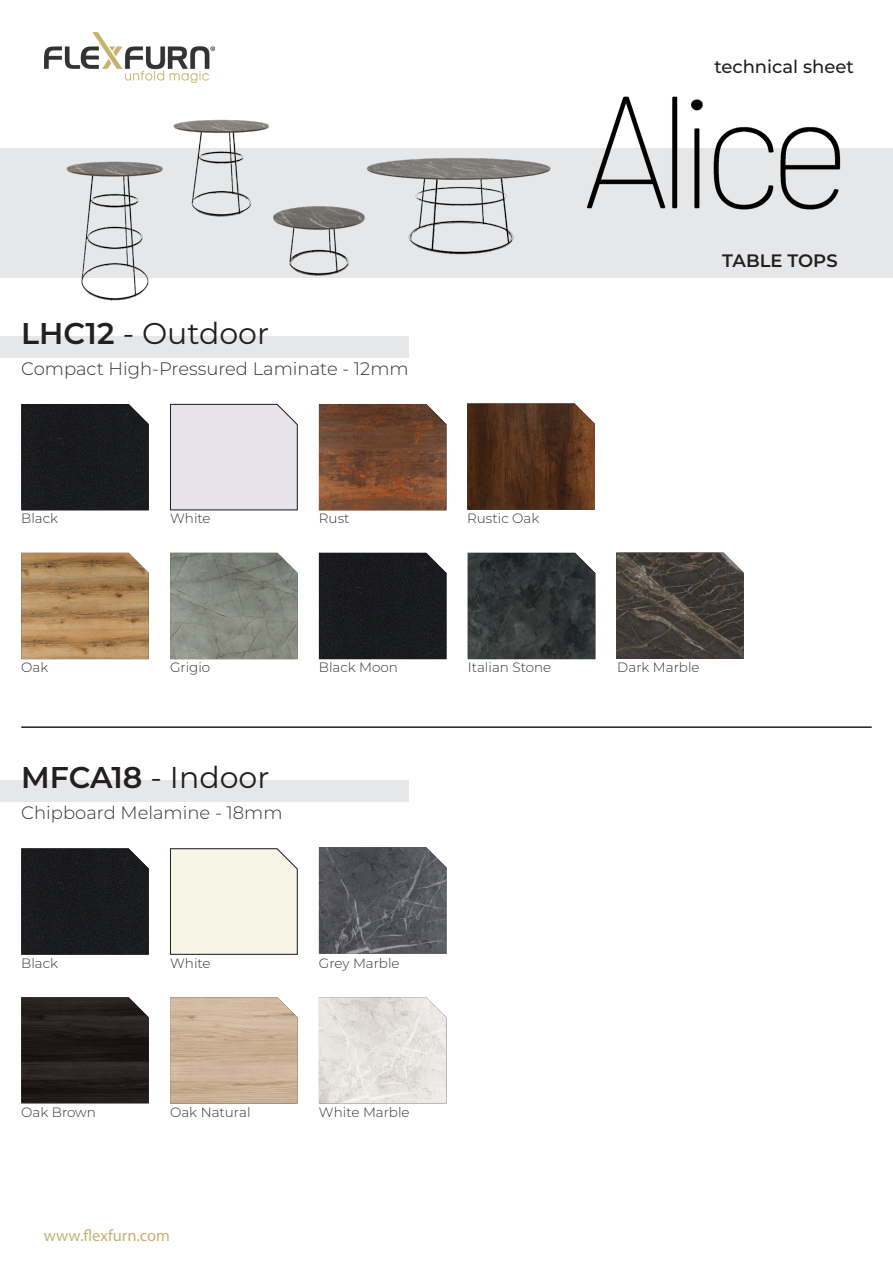
<style>
.page{position:relative;width:893px;height:1263px;background:#fff}
.page>*{position:absolute;margin:0;border:0;box-sizing:border-box;transform-origin:0 0}
.Subtypes{font:30px "Montserrat";color:#231f20}
.t1{font:300 18px "Montserrat";color:#333}
.t2{font:500 18px "Montserrat";color:#231f20}
.t3{font:600 18px "Montserrat";color:#231f20}
.t4{font:16.5px "Myriad Pro";color:#c6b370}
.t5{font:300 13.5px "Montserrat";color:#333}
.s1{font-weight:600}
</style>
<div class="page">
<div style="left:0;top:148px;width:893px;height:130px;background:#e6e7e9"></div>
<div style="left:0;top:336px;width:408px;height:21px;background:#e6e7e9"></div>
<div style="left:170px;top:404px;width:128px;height:107px;background:#e6e3ea"></div>
<img style="left:21px;top:404px;width:128px;height:106px">
<img style="left:468px;top:553px;width:127px;height:106px">
<img style="left:319px;top:404px;width:127px;height:106px">
<img style="left:21px;top:553px;width:128px;height:106px">
<img style="left:170px;top:553px;width:128px;height:106px">
<img style="left:319px;top:553px;width:127px;height:106px">
<hr style="left:21px;top:726px;width:851px;height:2px;background:#231f20">
<div style="left:0;top:780px;width:408px;height:21px;background:#e6e7e9"></div>
<svg style="left:170px;top:848px;width:128px;height:107px"></svg>
<img style="left:21px;top:848px;width:128px;height:107px">
<img style="left:21px;top:997px;width:128px;height:105px">
<img style="left:170px;top:997px;width:128px;height:106px">
<img style="left:319px;top:847px;width:127px;height:107px">
<img style="left:319px;top:997px;width:127px;height:106px">
<img style="left:45px;top:33px;width:170px;height:48px">
<img style="left:467px;top:403px;width:128px;height:107px">
<img style="left:616px;top:553px;width:128px;height:106px">
<img style="left:587px;top:96px;width:254px;height:114px">
<img style="left:289px;top:206px;width:74px;height:70px">
<img style="left:363px;top:157px;width:188px;height:98px">
<img style="left:127px;top:67px;width:167px;height:178px">
<img style="left:66px;top:136px;width:146px;height:165px">
<h2 class="t2" style="left:714px;top:54px;width:141px">technical sheet</h2>
<p class="Subtypes" style="left:21px;top:312px;width:249px"><span class="s1">LHC12</span> - Outdoor</p>
<p class="t1" style="left:21px;top:356px;width:389px">Compact High-Pressured Laminate - 12mm</p>
<p class="t5" style="left:21px;top:509px;width:38px">Black</p>
<p class="t5" style="left:170px;top:509px;width:42px">White</p>
<p class="t5" style="left:319px;top:509px;width:32px">Rust</p>
<p class="t5" style="left:21px;top:658px;width:29px">Oak</p>
<p class="t5" style="left:170px;top:658px;width:42px">Grigio</p>
<p class="t5" style="left:319px;top:658px;width:81px">Black Moon</p>
<p class="Subtypes" style="left:21px;top:757px;width:250px"><span class="s1">MFCA18</span> - Indoor</p>
<p class="t1" style="left:21px;top:800px;width:263px">Chipboard Melamine - 18mm</p>
<p class="t5" style="left:21px;top:954px;width:38px">Black</p>
<p class="t5" style="left:170px;top:954px;width:42px">White</p>
<p class="t5" style="left:319px;top:954px;width:82px">Grey Marble</p>
<p class="t5" style="left:21px;top:1102px;width:76px">Oak Brown</p>
<p class="t5" style="left:170px;top:1102px;width:82px">Oak Natural</p>
<p class="t5" style="left:319px;top:1102px;width:92px">White Marble</p>
<p class="t4" style="left:44px;top:1225px;width:128px">www.flexfurn.com</p>
<p class="t5" style="left:467px;top:509px;width:74px">Rustic Oak</p>
<p class="t5" style="left:468px;top:658px;width:85px">Italian Stone</p>
<p class="t3" style="left:722px;top:248px;width:117px">TABLE TOPS</p>
<p class="t5" style="left:617px;top:658px;width:84px">Dark Marble</p>
</div>
